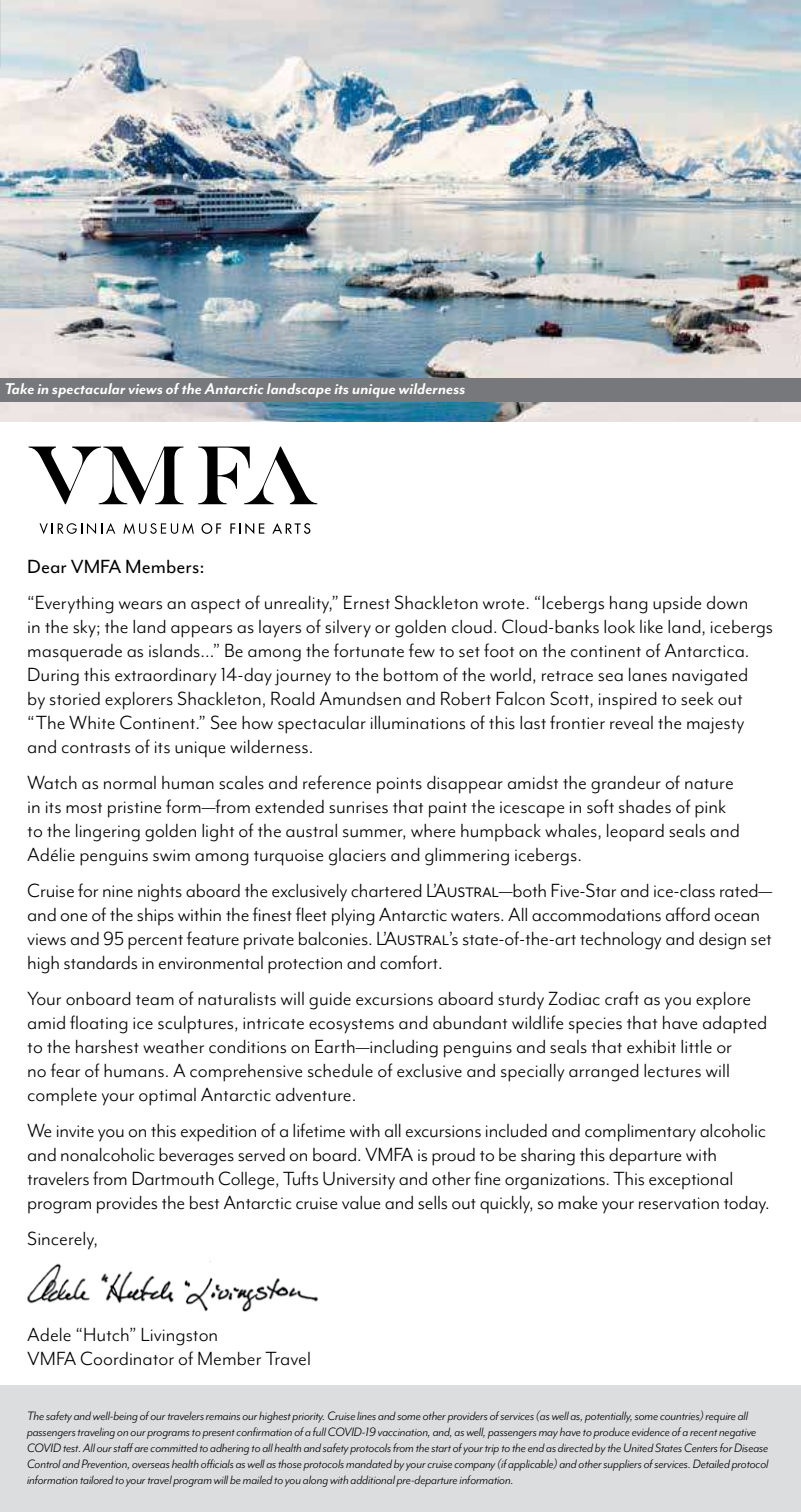
<style>
.page{position:relative;width:801px;height:1512px;background:#fff}
.page>*{position:absolute;margin:0;border:0;box-sizing:border-box;transform-origin:0 0}
.t1{font:22px/24px "Mr Eaves Mod OT";color:#000}
.t2{font:22px "Mr Eaves Mod OT";color:#000}
.t3{font:italic 700 18px "Mr Eaves Mod OT";color:#fff}
.t4{font:italic 14px/16px "Mr Eaves Mod OT";letter-spacing:-.01em;color:#000}
</style>
<div class="page">
<img style="left:0;top:0;width:801px;height:422px">
<div style="left:0;top:379px;width:801px;height:23px;background:#77787b"></div>
<div style="left:0;top:1385px;width:801px;height:127px;background:#dcddde"></div>
<svg style="left:198px;top:447px;width:119px;height:57px"></svg>
<svg style="left:29px;top:447px;width:155px;height:57px"></svg>
<svg style="left:40px;top:523px;width:75px;height:11px"></svg>
<svg style="left:123px;top:523px;width:71px;height:11px"></svg>
<svg style="left:202px;top:523px;width:19px;height:11px"></svg>
<svg style="left:230px;top:523px;width:34px;height:11px"></svg>
<svg style="left:272px;top:523px;width:38px;height:11px"></svg>
<img style="left:27px;top:1261px;width:291px;height:51px">
<p class="t3" style="left:5px;top:379px;width:462px">Take in spectacular views of the Antarctic landscape its unique wilderness</p>
<p class="t2" style="left:27px;top:554px;width:179px">Dear VMFA Members:</p>
<p class="t1" style="left:27px;top:590px;width:747px">“Everything wears an aspect of unreality,” Ernest Shackleton wrote. “Icebergs hang upside down<br>in the sky; the land appears as layers of silvery or golden cloud. Cloud‑banks look like land, icebergs masquerade as islands...” Be among the fortunate few to set foot on the continent of Antarctica.<br>During this extraordinary 14-day journey to the bottom of the world, retrace sea lanes navigated<br>by storied explorers Shackleton, Roald Amundsen and Robert Falcon Scott, inspired to seek out “The White Continent.” See how spectacular illuminations of this last frontier reveal the majesty and contrasts of its unique wilderness.</p>
<p class="t1" style="left:27px;top:770px;width:714px">Watch as normal human scales and reference points disappear amidst the grandeur of nature in its most pristine form—from extended sunrises that paint the icescape in soft shades of pink to the lingering golden light of the austral summer, where humpback whales, leopard seals and Adélie penguins swim among turquoise glaciers and glimmering icebergs.</p>
<p class="t1" style="left:27px;top:878px;width:747px">Cruise for nine nights aboard the exclusively chartered L’Austral—both Five‑Star and ice‑class rated— and one of the ships within the finest fleet plying Antarctic waters. All accommodations afford ocean views and 95 percent feature private balconies. L’Austral’s state‑of‑the‑art technology and design set high standards in environmental protection and comfort.</p>
<p class="t1" style="left:27px;top:986px;width:742px">Your onboard team of naturalists will guide excursions aboard sturdy Zodiac craft as you explore amid floating ice sculptures, intricate ecosystems and abundant wildlife species that have adapted to the harshest weather conditions on Earth—including penguins and seals that exhibit little or<br>no fear of humans. A comprehensive schedule of exclusive and specially arranged lectures will complete your optimal Antarctic adventure.</p>
<p class="t1" style="left:27px;top:1118px;width:744px">We invite you on this expedition of a lifetime with all excursions included and complimentary alcoholic and nonalcoholic beverages served on board. VMFA is proud to be sharing this departure with travelers from Dartmouth College, Tufts University and other fine organizations. This exceptional program provides the best Antarctic cruise value and sells out quickly, so make your reservation today.</p>
<p class="t1" style="left:27px;top:1226px;width:72px">Sincerely,</p>
<p class="t1" style="left:27px;top:1322px;width:285px">Adele “Hutch” Livingston<br>VMFA Coordinator of Member Travel</p>
<p class="t4" style="left:27px;top:1407px;width:743px">The safety and well-being of our travelers remains our highest priority. Cruise lines and some other providers of services (as well as, potentially, some countries) require all passengers traveling on our programs to present confirmation of a full COVID-19 vaccination, and, as well, passengers may have to produce evidence of a recent negative COVID test. All our staff are committed to adhering to all health and safety protocols from the start of your trip to the end as directed by the United States Centers for Disease Control and Prevention, overseas health officials as well as those protocols mandated by your cruise company (if applicable) and other suppliers of services. Detailed protocol information tailored to your travel program will be mailed to you along with additional pre-departure information.</p>
</div>
